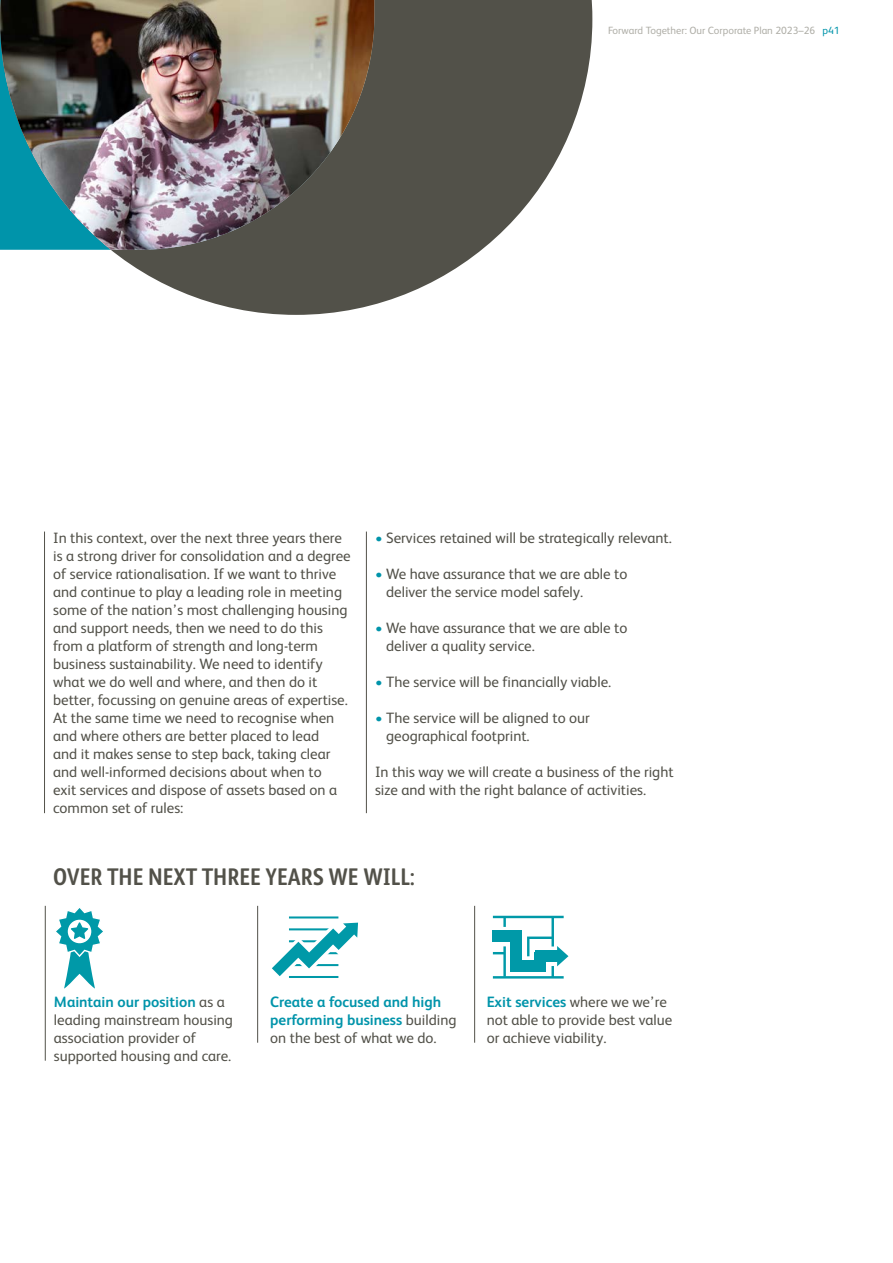
<style>
.page{position:relative;width:893px;height:1263px;background:#fff}
.page>*{position:absolute;margin:0;border:0;box-sizing:border-box;transform-origin:0 0}
.t1{font:700 24px "FS Albert Pro Narrow";color:#525149}
.t2{font:15px/18px "FS Albert";color:#525149}
.t3{font:700 15px/18px "FS Albert";color:#0094aa}
.t4{font:10.5px "FS Albert";color:#b0afa8}
.s1{color:#0094aa}
.s2{font-weight:700;color:#0094aa}
.s3{font-weight:400;color:#525149}
</style>
<div class="page">
<hr style="left:44px;top:531px;width:1px;height:282px;background:#525149">
<hr style="left:366px;top:531px;width:1px;height:282px;background:#525149">
<hr style="left:474px;top:906px;width:1px;height:137px;background:#525149">
<hr style="left:257px;top:906px;width:1px;height:137px;background:#525149">
<hr style="left:45px;top:906px;width:1px;height:155px;background:#525149">
<svg style="left:111px;top:0;width:481px;height:315px;fill:#525149"></svg>
<img style="left:0;top:0;width:374px;height:250px">
<svg style="left:56px;top:908px;width:47px;height:81px"></svg>
<hr style="left:289px;top:916px;width:49px;height:2px;background:#0099a8">
<svg style="left:272px;top:922px;width:86px;height:56px"></svg>
<hr style="left:493px;top:916px;width:71px;height:2px;background:#0099a8">
<svg style="left:503px;top:918px;width:3px;height:9px"></svg>
<svg style="left:493px;top:952px;width:10px;height:2px"></svg>
<hr style="left:503px;top:946px;width:3px;height:31px;background:#0099a8">
<hr style="left:551px;top:917px;width:3px;height:29px;background:#0099a8">
<hr style="left:493px;top:976px;width:71px;height:2px;background:#0099a8">
<svg style="left:526px;top:935px;width:42px;height:42px"></svg>
<div style="left:492px;top:930px;width:27px;height:12px;background:#0099a8"></div>
<div style="left:511px;top:960px;width:27px;height:12px;background:#0099a8"></div>
<div style="left:535px;top:951px;width:24px;height:11px;background:#0099a8"></div>
<div style="left:511px;top:930px;width:11px;height:36px;background:#0099a8"></div>
<div style="left:535px;top:952px;width:11px;height:20px;background:#0099a8"></div>
<p class="t4" style="left:608px;top:23px;width:233px">Forward Together: Our Corporate Plan 2023–26 <span class="s1">p41</span></p>
<p class="t2" style="left:53px;top:528px;width:299px">In this context, over the next three years there is a strong driver for consolidation and a degree of service rationalisation. If we want to thrive and continue to play a leading role in meeting some of the nation’s most challenging housing and support needs, then we need to do this from a platform of strength and long-term business sustainability. We need to identify what we do well and where, and then do it better, focussing on genuine areas of expertise.<br>At the same time we need to recognise when and where others are better placed to lead<br>and it makes sense to step back, taking clear and well-informed decisions about when to<br>exit services and dispose of assets based on a common set of rules:</p>
<p class="t2" style="left:375px;top:528px;width:298px"><span class="s1">•</span> Services retained will be strategically relevant.</p>
<p class="t2" style="left:386px;top:564px;width:243px;text-indent:-11px"><span class="s1">•</span> We have assurance that we are able to deliver the service model safely.</p>
<p class="t2" style="left:386px;top:618px;width:243px;text-indent:-11px"><span class="s1">•</span> We have assurance that we are able to deliver a quality service.</p>
<p class="t2" style="left:375px;top:672px;width:238px"><span class="s1">•</span> The service will be financially viable.</p>
<p class="t2" style="left:386px;top:708px;width:205px;text-indent:-11px"><span class="s1">•</span> The service will be aligned to our geographical footprint.</p>
<p class="t2" style="left:375px;top:762px;width:300px">In this way we will create a business of the right size and with the right balance of activities.</p>
<h1 class="t1" style="left:53px;top:859px;width:363px">OVER THE NEXT THREE YEARS WE WILL:</h1>
<p class="t2" style="left:54px;top:992px;width:181px"><span class="s2">Maintain our position</span> as a leading mainstream housing association provider of supported housing and care.</p>
<p class="t3" style="left:270px;top:992px;width:188px">Create a focused and high performing business <span class="s3">building on the best of what we do.</span></p>
<p class="t2" style="left:487px;top:992px;width:187px"><span class="s2">Exit services</span> where we we’re not able to provide best value or achieve viability.</p>
</div>
